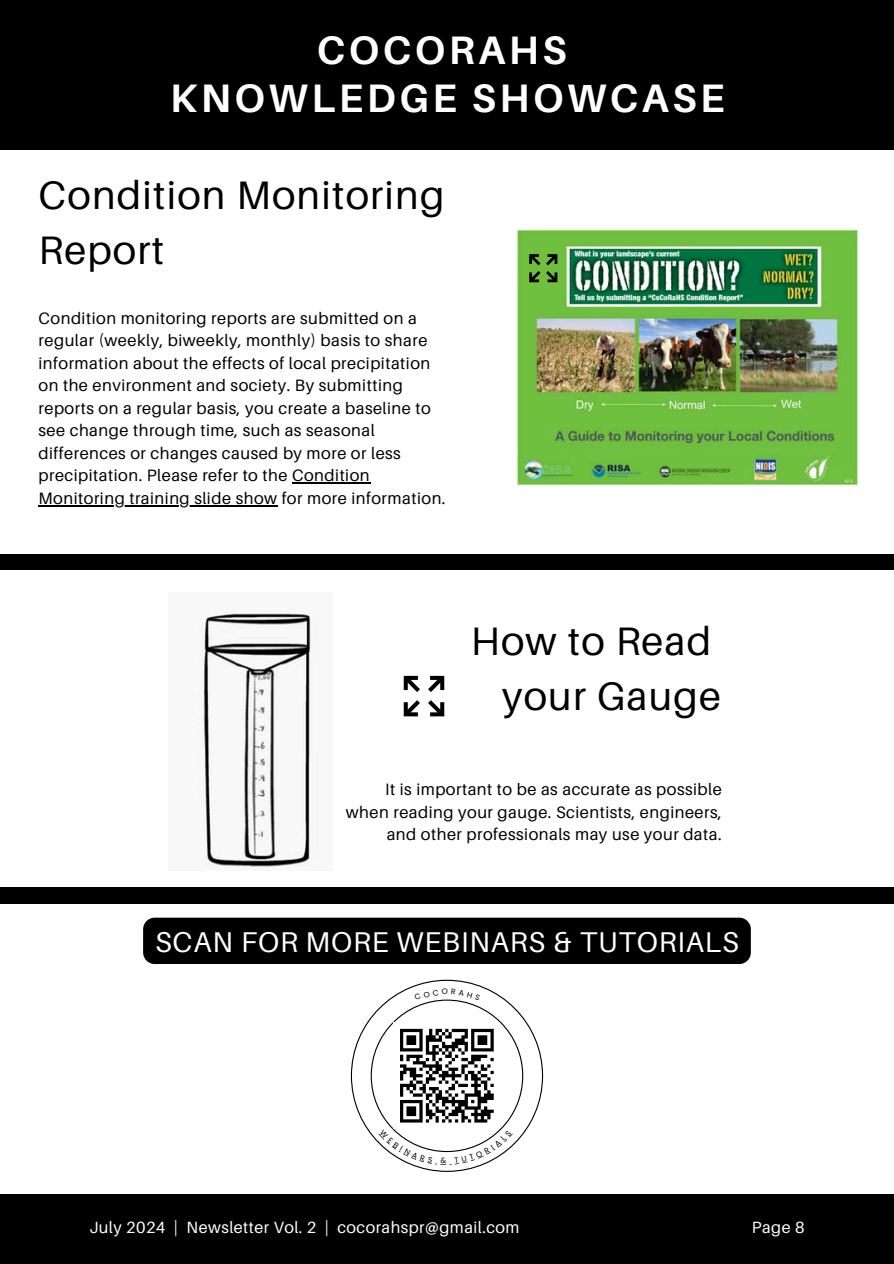
<style>
.page{position:relative;width:894px;height:1264px;background:#fff}
.page>*{position:absolute;margin:0;border:0;box-sizing:border-box;transform-origin:0 0}
.t1{font:39.75px/55.2px "Aileron";letter-spacing:.03em;color:#000}
.t2{font:700 39.75px/48.3px "Aileron";letter-spacing:.09em;color:#fff;text-align:center}
.t3{font:28.65px "Aileron";letter-spacing:.03em;color:#fff}
.t4{font:16.5px/22.5px "Aileron";letter-spacing:.03em;color:#000}
.t5{font:16.2px "Aileron";letter-spacing:.03em;color:#fffdfd}
</style>
<div class="page">
<div style="left:0;top:1193px;width:893px;height:70px;background:#000"></div>
<div style="left:0;top:554px;width:893px;height:16px;background:#000"></div>
<div style="left:0;top:0;width:893px;height:150px;background:#000"></div>
<img style="left:516px;top:229px;width:342px;height:256px">
<svg style="left:529px;top:254px;width:28px;height:28px"></svg>
<img style="left:198px;top:611px;width:116px;height:258px">
<hr style="left:292px;top:482px;width:78px;height:1px;background:#000">
<hr style="left:39px;top:505px;width:238px;height:1px;background:#000">
<svg style="left:403px;top:676px;width:41px;height:40px"></svg>
<div style="left:0;top:887px;width:893px;height:16px;background:#000"></div>
<div style="left:143px;top:917px;width:607px;height:47px;background:#000;border-radius:12px"></div>
<svg style="left:351px;top:979px;width:192px;height:192px"></svg>
<p class="t2" style="left:170px;top:25px;width:556px">COCORAHS<br>KNOWLEDGE SHOWCASE</p>
<h4 class="t1" style="left:39px;top:167px;width:407px">Condition Monitoring<br>Report</h4>
<p class="t4" style="left:39px;top:306px;width:393px">Condition monitoring reports are submitted on a regular (weekly, biweekly, monthly) basis to share information about the effects of local precipitation on the environment and society. By submitting reports on a regular basis, you create a baseline to see change through time, such as seasonal differences or changes caused by more or less precipitation. Please refer to the Condition</p>
<p class="t4" style="left:39px;top:486px;width:408px">Monitoring training slide show for more information.</p>
<p class="t1" style="left:470px;top:612px;width:252px;text-align:right">How to Read your Gauge</p>
<p class="t4" style="left:345px;top:778px;width:377px;text-align:right">It is important to be as accurate as possible when reading your gauge. Scientists, engineers, and other professionals may use your data.</p>
<h2 class="t3" style="left:155px;top:923px;width:585px">SCAN FOR MORE WEBINARS &amp; TUTORIALS</h2>
<h2 class="t5" style="left:89px;top:1217px;width:431px">July 2024 | Newsletter Vol. 2 | cocorahspr@gmail.com</h2>
<h4 class="t5" style="left:751px;top:1217px;width:54px">Page 8</h4>
</div>
